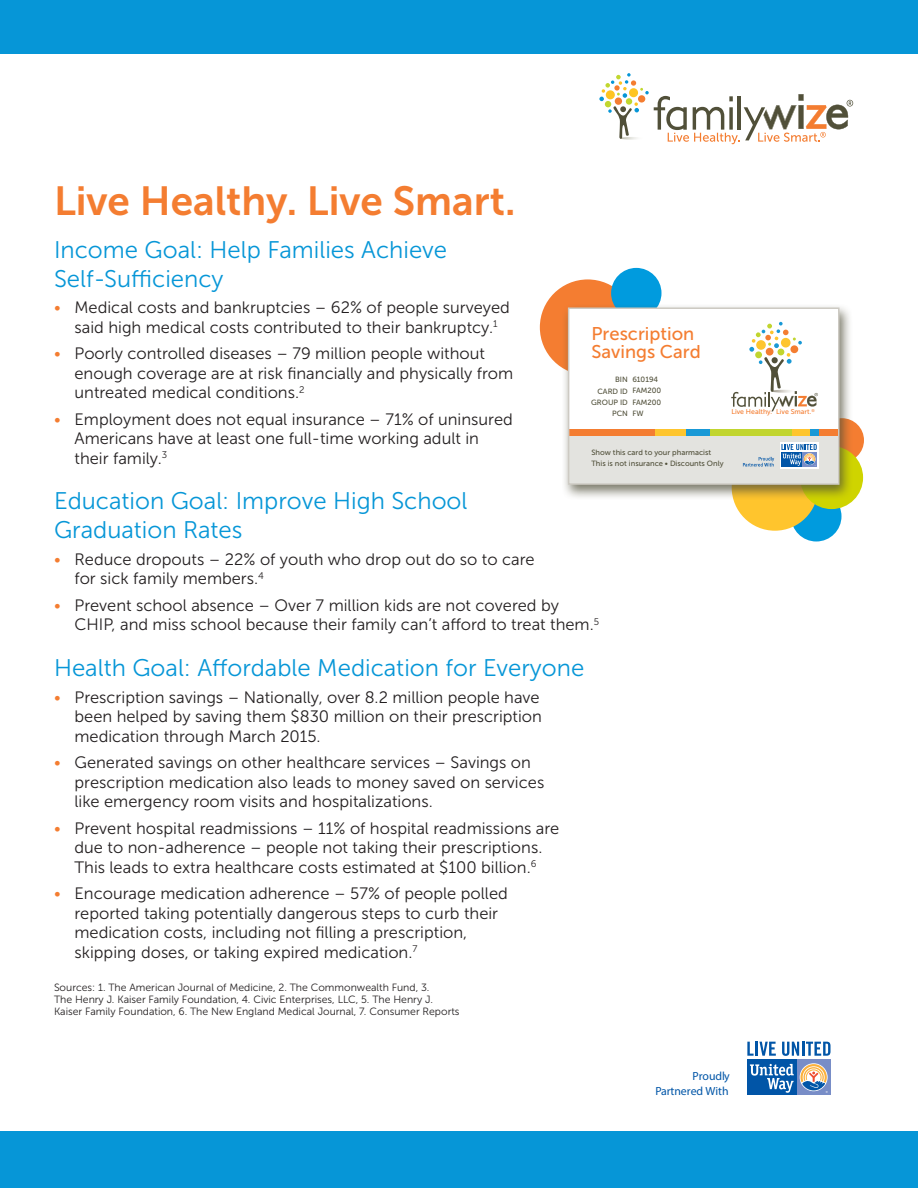
<style>
.page{position:relative;width:918px;height:1188px;background:#fff}
.page>*{position:absolute;margin:0;border:0;box-sizing:border-box;transform-origin:0 0}
.Headline{font:40.5px "Museo Sans 700";color:#f47d31}
.Subhead{font:24px/28.8px "Museo Sans 300";color:#0696d7}
.t1{font:18.45px/17.7px "Museo Sans 500";color:#f47d31}
.t2{font:16.5px/19.5px "Museo Sans 300";color:#231f20}
.t3{font:700 11.85px/14.1px "Meta Plus";color:#0155a7;text-align:right}
.body{font:10.5px/12px "Museo Sans 300";color:#231f20}
.t4{font:7.5px/11.2px "Museo Sans 500";color:#504f39}
.t5{font:6.9px "Museo Sans 500";color:#f47d31}
.s1{color:#f47d31}
</style>
<div class="page">
<svg style="left:599px;top:73px;width:254px;height:71px"></svg>
<div style="left:0;top:0;width:918px;height:53px;background:#0696d7"></div>
<div style="left:0;top:1131px;width:918px;height:57px;background:#0696d7"></div>
<svg style="left:747px;top:1042px;width:29px;height:14px"></svg>
<svg style="left:782px;top:1042px;width:49px;height:14px"></svg>
<div style="left:797px;top:1060px;width:34px;height:35px;background:#788dc7"></div>
<div style="left:747px;top:1060px;width:50px;height:35px;background:#0155a7"></div>
<svg style="left:750px;top:1064px;width:44px;height:29px"></svg>
<svg style="left:800px;top:1064px;width:28px;height:29px"></svg>
<div style="left:540px;top:279px;width:96px;height:96px;background:#f47d31;border-radius:50%"></div>
<div style="left:611px;top:268px;width:51px;height:50px;background:#009bde;border-radius:50%"></div>
<div style="left:791px;top:491px;width:51px;height:51px;background:#009bde;border-radius:50%"></div>
<div style="left:732px;top:444px;width:86px;height:87px;background:#ffc52d;border-radius:50%"></div>
<div style="left:820px;top:418px;width:44px;height:44px;background:#f47d31;border-radius:50%"></div>
<div style="left:800px;top:446px;width:63px;height:63px;background:#cfd400;border-radius:50%"></div>
<div style="left:561px;top:303px;width:291px;height:198px;background:#504f39;opacity:.75"></div>
<div style="left:569px;top:308px;width:270px;height:176px;background:#fff"></div>
<div style="left:569px;top:432px;width:270px;height:52px;background:#e3e3df"></div>
<svg style="left:731px;top:322px;width:87px;height:89px"></svg>
<div style="left:569px;top:429px;width:87px;height:7px;background:#f47d31"></div>
<div style="left:655px;top:429px;width:31px;height:7px;background:#fec52e"></div>
<div style="left:686px;top:429px;width:26px;height:7px;background:#1999d6"></div>
<div style="left:710px;top:429px;width:82px;height:7px;background:#c1d52f"></div>
<div style="left:792px;top:429px;width:18px;height:7px;background:#fec52e"></div>
<div style="left:810px;top:429px;width:9px;height:7px;background:#1999d6"></div>
<div style="left:819px;top:429px;width:20px;height:7px;background:#f47d31"></div>
<div style="left:780px;top:442px;width:39px;height:26px;background:#fff"></div>
<div style="left:802px;top:452px;width:15px;height:15px;background:#788dc7"></div>
<div style="left:781px;top:452px;width:21px;height:15px;background:#0155a7"></div>
<svg style="left:781px;top:444px;width:36px;height:22px"></svg>
<svg style="left:743px;top:457px;width:31px;height:10px"></svg>
<div style="left:568px;top:308px;width:272px;height:177px;border:2px solid #cdcac3"></div>
<p class="Headline" style="left:54px;top:179px;width:463px">Live Healthy. Live Smart.</p>
<p class="Subhead" style="left:54px;top:235px;width:395px">Income Goal: Help Families Achieve<br>Self-Sufficiency</p>
<p class="t2" style="left:54px;top:298px;width:458px;text-align:center"><span class="s1">•</span> Medical costs and bankruptcies – 62% of people surveyed said high medical costs contributed to their bankruptcy.<sup>1</sup></p>
<p class="t2" style="left:75px;top:344px;width:440px;text-indent:-21px"><span class="s1">•</span> Poorly controlled diseases – 79 million people without enough coverage are at risk financially and physically from untreated medical conditions.<sup>2</sup></p>
<p class="t2" style="left:75px;top:409px;width:440px;text-indent:-21px"><span class="s1">•</span> Employment does not equal insurance – 71% of uninsured<br>Americans have at least one full-time working adult in their family.<sup>3</sup></p>
<p class="Subhead" style="left:54px;top:487px;width:415px">Education Goal: Improve High School<br>Graduation Rates</p>
<p class="t2" style="left:75px;top:549px;width:462px;text-indent:-21px"><span class="s1">•</span> Reduce dropouts – 22% of youth who drop out do so to care for sick family members.<sup>4</sup></p>
<p class="t2" style="left:75px;top:595px;width:526px;text-indent:-21px"><span class="s1">•</span> Prevent school absence – Over 7 million kids are not covered by<br>CHIP, and miss school because their family can’t afford to treat them.<sup>5</sup></p>
<p class="Subhead" style="left:54px;top:654px;width:532px">Health Goal: Affordable Medication for Everyone</p>
<p class="t2" style="left:75px;top:687px;width:469px;text-indent:-21px"><span class="s1">•</span> Prescription savings – Nationally, over 8.2 million people have been helped by saving them $830 million on their prescription medication through March 2015.</p>
<p class="t2" style="left:75px;top:753px;width:471px;text-indent:-21px"><span class="s1">•</span> Generated savings on other healthcare services – Savings on prescription medication also leads to money saved on services like emergency room visits and hospitalizations.</p>
<p class="t2" style="left:54px;top:818px;width:507px;text-align:center"><span class="s1">•</span> Prevent hospital readmissions – 11% of hospital readmissions are due to non-adherence – people not taking their prescriptions.<br>This leads to extra healthcare costs estimated at $100 billion.<sup>6</sup></p>
<p class="t2" style="left:75px;top:884px;width:435px;text-indent:-21px"><span class="s1">•</span> Encourage medication adherence – 57% of people polled reported taking potentially dangerous steps to curb their medication costs, including not filling a prescription, skipping doses, or taking expired medication.<sup>7</sup></p>
<p class="body" style="left:54px;top:982px;width:407px">Sources: 1. The American Journal of Medicine, 2. The Commonwealth Fund, 3.<br>The Henry J. Kaiser Family Foundation, 4. Civic Enterprises, LLC, 5. The Henry J.<br>Kaiser Family Foundation, 6. The New England Medical Journal, 7. Consumer Reports</p>
<p class="t1" style="left:591px;top:325px;width:111px">Prescription<br>Savings Card</p>
<p class="t4" style="left:591px;top:374px;width:38px;text-align:right">BIN<br>CARD ID<br>GROUP ID<br>PCN</p>
<p class="t4" style="left:591px;top:447px;width:134px">Show this card to your pharmacist<br>This is not insurance • Discounts Only</p>
<p class="t4" style="left:632px;top:374px;width:30px">610194<br>FAM200<br>FAM200<br>FW</p>
<p class="t5" style="left:731px;top:408px;width:85px">Live Healthy. Live Smart.<sup>®</sup></p>
<p class="t3" style="left:656px;top:1069px;width:76px">Proudly<br>Partnered With</p>
</div>
